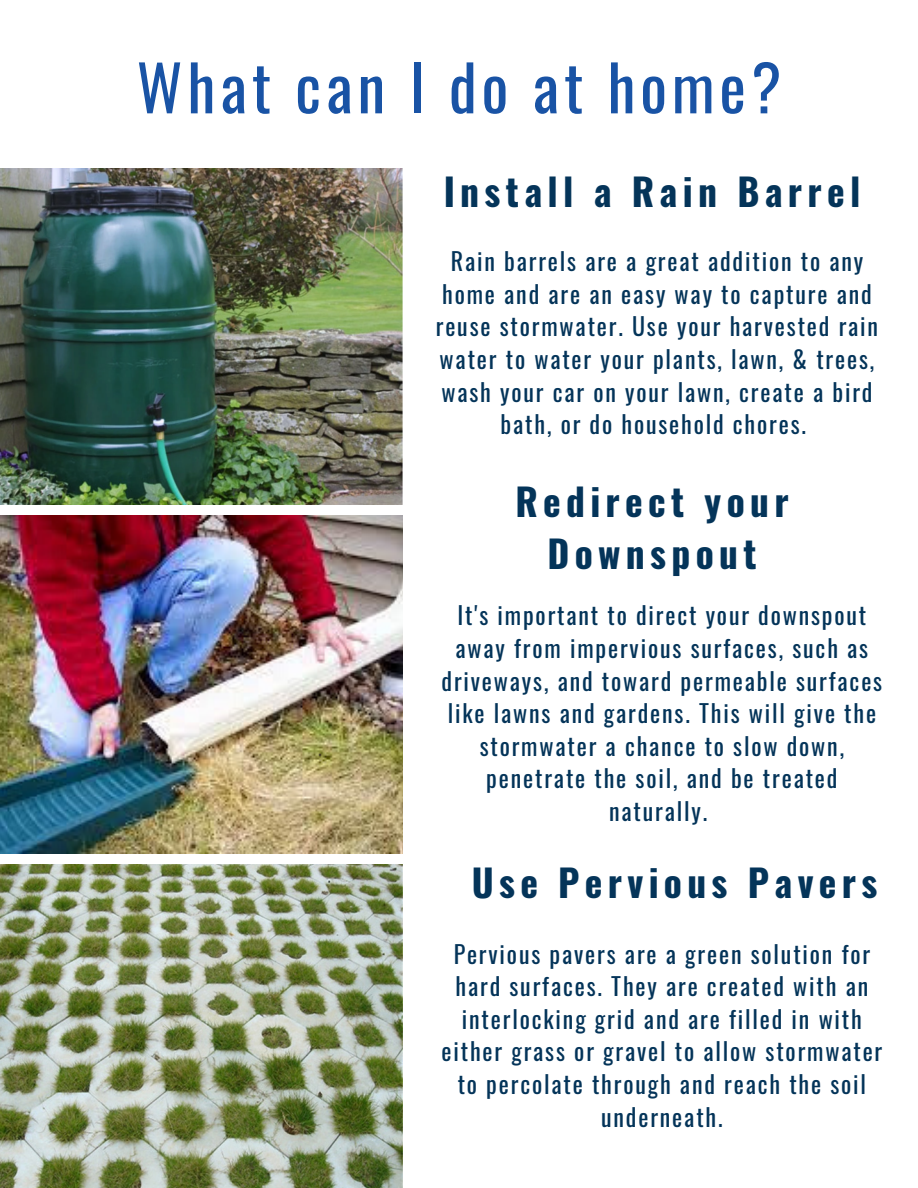
<style>
.page{position:relative;width:918px;height:1188px;background:#fff}
.page>*{position:absolute;margin:0;border:0;box-sizing:border-box;transform-origin:0 0}
.t1{font:62.85px "Oswald";letter-spacing:.075em;color:#1953a5}
.t2{font:700 37.5px/51.8px "Oswald";letter-spacing:.14em;color:#043459;text-align:center}
.t3{font:24px/32.7px "Oswald";letter-spacing:.075em;color:#043459;text-align:center}
</style>
<div class="page">
<img style="left:0;top:168px;width:403px;height:337px">
<img style="left:0;top:516px;width:403px;height:337px">
<img style="left:0;top:865px;width:403px;height:323px">
<p class="t1" style="left:137px;top:38px;width:646px">What can I do at home?</p>
<p class="t2" style="left:444px;top:164px;width:418px">Install a Rain Barrel</p>
<p class="t3" style="left:436px;top:244px;width:444px">Rain barrels are a great addition to any home and are an easy way to capture and reuse stormwater. Use your harvested rain water to water your plants, lawn, &amp; trees, wash your car on your lawn, create a bird bath, or do household chores.</p>
<p class="t2" style="left:515px;top:474px;width:275px">Redirect your<br>Downspout</p>
<p class="t3" style="left:442px;top:598px;width:442px">It's important to direct your downspout away from impervious surfaces, such as driveways, and toward permeable surfaces like lawns and gardens. This will give the stormwater a chance to slow down, penetrate the soil, and be treated naturally.</p>
<p class="t2" style="left:472px;top:856px;width:407px">Use Pervious Pavers</p>
<p class="t3" style="left:442px;top:936px;width:442px">Pervious pavers are a green solution for hard surfaces. They are created with an interlocking grid and are filled in with either grass or gravel to allow stormwater to percolate through and reach the soil underneath.</p>
</div>
